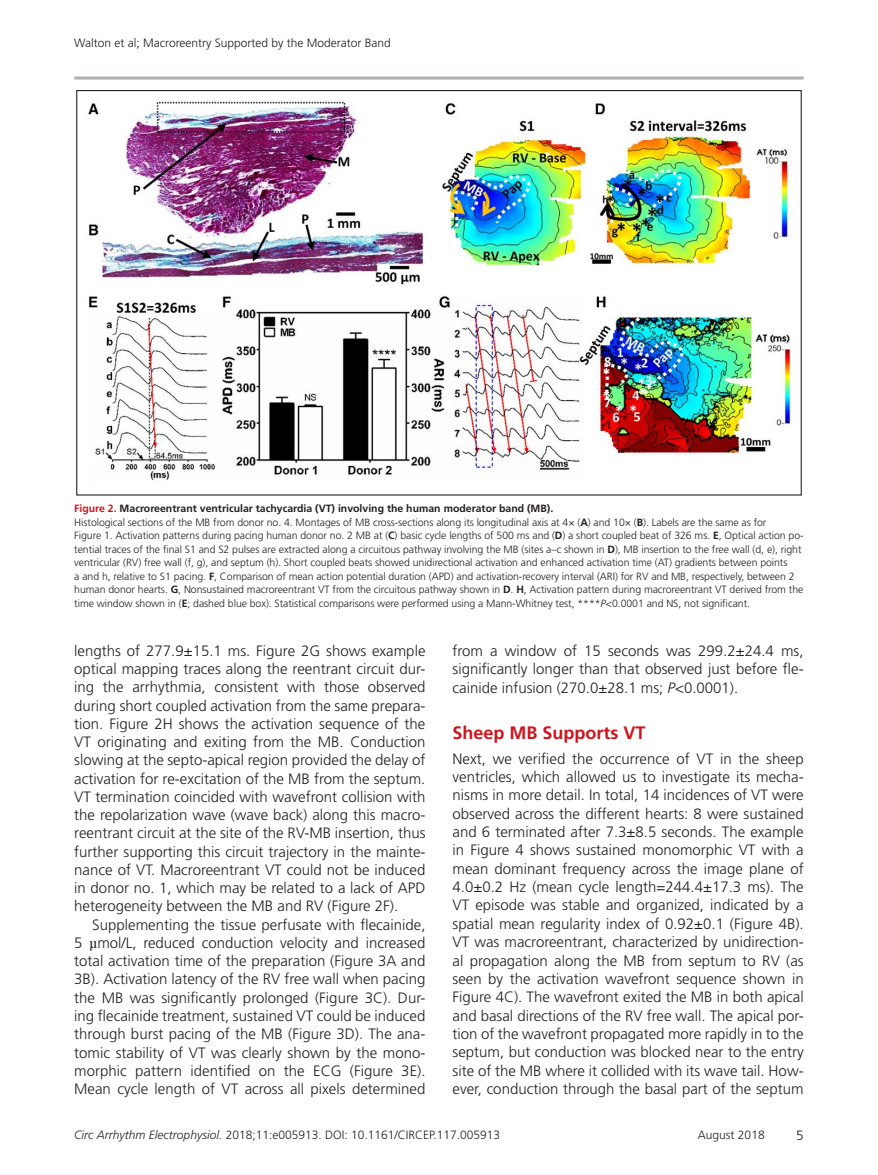
<style>
.page{position:relative;width:878px;height:1175px;background:#fff}
.page>*{position:absolute;margin:0;border:0;box-sizing:border-box;transform-origin:0 0}
.t1{font:700 18px "Frutiger LT Std";color:#cd151d}
.t2{font:300 15px/18.3px "Frutiger LT Std";color:#231f20;text-align:justify}
.t3{font:300 13.5px "Frutiger LT Std";color:#231f20}
.t4{font:300 12px "Frutiger LT Std";color:#231f20}
.t5{font:300 10.5px/13.5px "Frutiger LT Std";letter-spacing:-.005em;color:#231f20}
.s1{font-weight:700;color:#cd151d}
.s2{font-weight:700}
.s3{font-style:italic}
.s4{font-family:"Gandhari Unicode";font-weight:400}
</style>
<div class="page">
<svg style="left:74px;top:76px;width:729px;height:4px;background:#c1c2c5"></svg>
<img style="left:76px;top:90px;width:726px;height:406px">
<p class="t4" style="left:74px;top:36px;width:318px">Walton et al; Macroreentry Supported by the Moderator Band</p>
<p class="t5" style="left:74px;top:502px;width:731px"><span class="s1">Figure 2.</span> <span class="s2">Macroreentrant ventricular tachycardia (VT) involving the human moderator band (MB).<br></span>Histological sections of the MB from donor no. 4. Montages of MB cross-sections along its longitudinal axis at 4× (<span class="s2">A</span>) and 10× (<span class="s2">B</span>). Labels are the same as for<br>Figure 1. Activation patterns during pacing human donor no. 2 MB at (<span class="s2">C</span>) basic cycle lengths of 500 ms and (<span class="s2">D</span>) a short coupled beat of 326 ms. <span class="s2">E</span>, Optical action po&shy;tential traces of the final S1 and S2 pulses are extracted along a circuitous pathway involving the MB (sites a–c shown in <span class="s2">D</span>), MB insertion to the free wall (d, e), right ventricular (RV) free wall (f, g), and septum (h). Short coupled beats showed unidirectional activation and enhanced activation time (AT) gradients between points<br>a and h, relative to S1 pacing. <span class="s2">F</span>, Comparison of mean action potential duration (APD) and activation-recovery interval (ARI) for RV and MB, respectively, between 2 human donor hearts. <span class="s2">G</span>, Nonsustained macroreentrant VT from the circuitous pathway shown in <span class="s2">D</span>. <span class="s2">H</span>, Activation pattern during macroreentrant VT derived from the time window shown in (<span class="s2">E</span>; dashed blue box). Statistical comparisons were performed using a Mann-Whitney test, ****<span class="s3">P</span>&lt;0.0001 and NS, not significant.</p>
<p class="t2" style="left:74px;top:641px;width:353px">lengths of 277.9±15.1 ms. Figure 2G shows example optical mapping traces along the reentrant circuit dur&shy;ing the arrhythmia, consistent with those observed during short coupled activation from the same prepara&shy;tion. Figure 2H shows the activation sequence of the VT originating and exiting from the MB. Conduction slowing at the septo-apical region provided the delay of activation for re-excitation of the MB from the septum.<br>VT termination coincided with wavefront collision with the repolarization wave (wave back) along this macro&shy;reentrant circuit at the site of the RV-MB insertion, thus further supporting this circuit trajectory in the mainte&shy;nance of VT. Macroreentrant VT could not be induced in donor no. 1, which may be related to a lack of APD heterogeneity between the MB and RV (Figure 2F).</p>
<p class="t2" style="left:74px;top:915px;width:353px;text-indent:18px">Supplementing the tissue perfusate with flecainide, 5 <span class="s4">µ</span>mol/L, reduced conduction velocity and increased total activation time of the preparation (Figure 3A and 3B). Activation latency of the RV free wall when pacing the MB was significantly prolonged (Figure 3C). Dur&shy;ing flecainide treatment, sustained VT could be induced through burst pacing of the MB (Figure 3D). The ana&shy;tomic stability of VT was clearly shown by the mono&shy;morphic pattern identified on the ECG (Figure 3E).<br>Mean cycle length of VT across all pixels determined</p>
<p class="t2" style="left:452px;top:641px;width:352px">from a window of 15 seconds was 299.2±24.4 ms, significantly longer than that observed just before fle&shy;cainide infusion (270.0±28.1 ms; <span class="s3">P</span>&lt;0.0001).</p>
<p class="t1" style="left:452px;top:722px;width:195px">Sheep MB Supports VT</p>
<p class="t2" style="left:452px;top:749px;width:353px">Next, we verified the occurrence of VT in the sheep ventricles, which allowed us to investigate its mecha&shy;nisms in more detail. In total, 14 incidences of VT were observed across the different hearts: 8 were sustained and 6 terminated after 7.3±8.5 seconds. The example in Figure 4 shows sustained monomorphic VT with a mean dominant frequency across the image plane of 4.0±0.2 Hz (mean cycle length=244.4±17.3 ms). The VT episode was stable and organized, indicated by a spatial mean regularity index of 0.92±0.1 (Figure 4B).<br>VT was macroreentrant, characterized by unidirection&shy;al propagation along the MB from septum to RV (as seen by the activation wavefront sequence shown in Figure 4C). The wavefront exited the MB in both apical and basal directions of the RV free wall. The apical por&shy;tion of the wavefront propagated more rapidly in to the septum, but conduction was blocked near to the entry site of the MB where it collided with its wave tail. How&shy;ever, conduction through the basal part of the septum</p>
<p class="t4" style="left:74px;top:1128px;width:427px"><span class="s3">Circ Arrhythm Electrophysiol.</span> 2018;11:e005913. DOI: 10.1161/CIRCEP.117.005913</p>
<p class="t4" style="left:698px;top:1128px;width:68px">August 2018</p>
<p class="t3" style="left:796px;top:1127px;width:9px">5</p>
</div>
